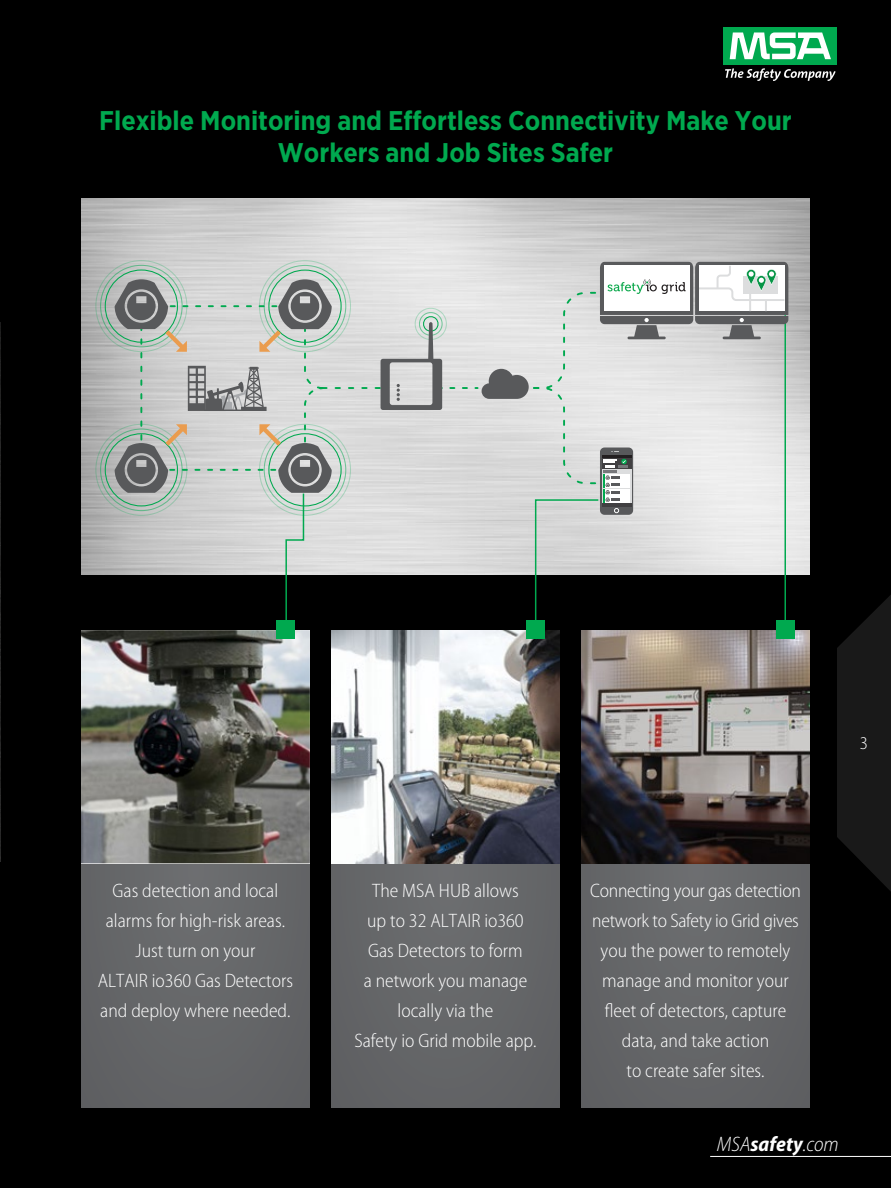
<style>
.page{position:relative;width:891px;height:1188px;background:#000}
.page>*{position:absolute;margin:0;border:0;box-sizing:border-box;transform-origin:0 0}
.t1{font:700 27px/32.4px "Gotham Narrow";color:#00a94f;text-align:center}
.t2{font:italic 300 semi-condensed 21px "Myriad Pro";color:#fff}
.t3{font:300 semi-condensed 19.5px/30px "Myriad Pro";color:#fff;text-align:center}
.t4{font:300 semi-condensed 18px "Myriad Pro";color:#fff}
.s1{font-weight:700}
</style>
<div class="page">
<svg style="left:837px;top:595px;width:54px;height:296px"></svg>
<img style="left:0;top:322px;width:1px;height:539px">
<img style="left:81px;top:198px;width:729px;height:376px">
<div style="left:81px;top:630px;width:229px;height:477px;background:#646668"></div>
<img style="left:81px;top:630px;width:229px;height:233px">
<div style="left:331px;top:630px;width:229px;height:477px;background:#646668"></div>
<img style="left:331px;top:630px;width:229px;height:233px">
<div style="left:581px;top:630px;width:229px;height:477px;background:#646668"></div>
<img style="left:581px;top:630px;width:229px;height:233px">
<div style="left:277px;top:620px;width:18px;height:19px;background:#00a94f"></div>
<div style="left:527px;top:620px;width:18px;height:19px;background:#00a94f"></div>
<div style="left:777px;top:620px;width:18px;height:19px;background:#00a94f"></div>
<div style="left:724px;top:27px;width:113px;height:38px;background:#00a94f"></div>
<svg style="left:730px;top:32px;width:101px;height:27px"></svg>
<svg style="left:725px;top:68px;width:111px;height:13px"></svg>
<hr style="left:710px;top:1156px;width:181px;height:1px;background:#fff">
<svg style="left:115px;top:262px;width:673px;height:365px;background:#b0b3b1"></svg>
<h1 class="t1" style="left:99px;top:104px;width:694px">Flexible Monitoring and Effortless Connectivity Make Your<br>Workers and Job Sites Safer</h1>
<p class="t4" style="left:860px;top:733px;width:10px">3</p>
<p class="t3" style="left:98px;top:875px;width:197px">Gas detection and local alarms for high-risk areas.<br>Just turn on your<br>ALTAIR io360 Gas Detectors and deploy where needed.</p>
<p class="t3" style="left:354px;top:875px;width:184px">The MSA HUB allows<br>up to 32 ALTAIR io360<br>Gas Detectors to form<br>a network you manage locally via the<br>Safety io Grid mobile app.</p>
<p class="t3" style="left:590px;top:875px;width:212px">Connecting your gas detection network to Safety io Grid gives you the power to remotely manage and monitor your fleet of detectors, capture data, and take action<br>to create safer sites.</p>
<p class="t2" style="left:717px;top:1131px;width:123px">MSA<span class="s1">safety</span>.com</p>
</div>
